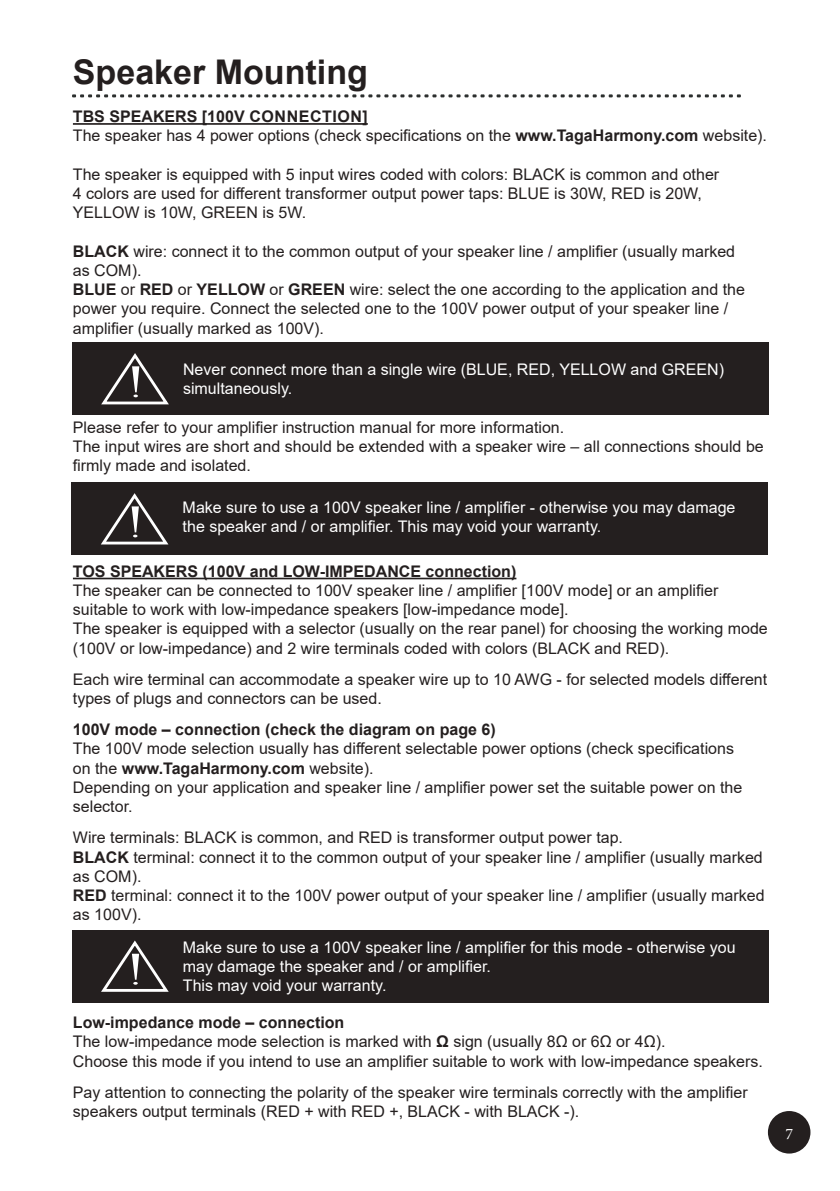
<style>
.page{position:relative;width:840px;height:1191px;background:#fff}
.page>*{position:absolute;margin:0;border:0;box-sizing:border-box;transform-origin:0 0}
.t1{font:700 34px "Arial";color:#241f1f}
.t2{font:16px/19.2px "Arial";color:#241f1f}
.t3{font:16px/19.2px "Arial";color:#fff}
.t4{font:700 16px "Arial";color:#241f1f}
.t5{font:16px "Minion Pro";color:#fff}
.s1{font-weight:700}
</style>
<div class="page">
<svg style="left:72px;top:94px;width:668px;height:3px"></svg>
<div style="left:768px;top:1112px;width:41px;height:40px;background:#241f1f;border-radius:50%"></div>
<div style="left:767px;top:1111px;width:43px;height:42px;border:2px solid #241f1f;border-radius:50%"></div>
<hr style="left:73px;top:123px;width:294px;height:2px;background:#241f1f">
<hr style="left:73px;top:577px;width:443px;height:2px;background:#241f1f">
<div style="left:72px;top:483px;width:695px;height:72px;background:#241f1f"></div>
<svg style="left:101px;top:493px;width:68px;height:52px"></svg>
<div style="left:72px;top:930px;width:696px;height:72px;background:#241f1f"></div>
<svg style="left:101px;top:940px;width:68px;height:52px"></svg>
<div style="left:72px;top:343px;width:696px;height:72px;background:#241f1f"></div>
<svg style="left:101px;top:353px;width:68px;height:52px"></svg>
<h1 class="t1" style="left:73px;top:49px;width:296px">Speaker Mounting</h1>
<p class="t2" style="left:73px;top:107px;width:695px"><span class="s1">TBS SPEAKERS [100V CONNECTION]<br></span>The speaker has 4 power options (check specifications on the <span class="s1">www.TagaHarmony.com</span> website).</p>
<p class="t2" style="left:73px;top:164px;width:647px">The speaker is equipped with 5 input wires coded with colors: BLACK is common and other<br>4 colors are used for different transformer output power taps: BLUE is 30W, RED is 20W,<br>YELLOW is 10W, GREEN is 5W.</p>
<p class="t2" style="left:73px;top:241px;width:673px"><span class="s1">BLACK</span> wire: connect it to the common output of your speaker line / amplifier (usually marked as COM).<br><span class="s1">BLUE</span> or <span class="s1">RED</span> or <span class="s1">YELLOW</span> or <span class="s1">GREEN</span> wire: select the one according to the application and the power you require. Connect the selected one to the 100V power output of your speaker line / amplifier (usually marked as 100V).</p>
<p class="t3" style="left:183px;top:359px;width:542px">Never connect more than a single wire (BLUE, RED, YELLOW and GREEN) simultaneously.</p>
<p class="t2" style="left:73px;top:417px;width:692px">Please refer to your amplifier instruction manual for more information.<br>The input wires are short and should be extended with a speaker wire – all connections should be firmly made and isolated.</p>
<p class="t3" style="left:182px;top:498px;width:554px">Make sure to use a 100V speaker line / amplifier - otherwise you may damage the speaker and / or amplifier. This may void your warranty.</p>
<p class="t4" style="left:73px;top:560px;width:444px">TOS SPEAKERS (100V and LOW-IMPEDANCE connection)</p>
<p class="t2" style="left:73px;top:580px;width:696px">The speaker can be connected to 100V speaker line / amplifier [100V mode] or an amplifier suitable to work with low-impedance speakers [low-impedance mode].<br>The speaker is equipped with a selector (usually on the rear panel) for choosing the working mode (100V or low-impedance) and 2 wire terminals coded with colors (BLACK and RED).</p>
<p class="t2" style="left:73px;top:669px;width:695px">Each wire terminal can accommodate a speaker wire up to 10 AWG - for selected models different types of plugs and connectors can be used.</p>
<p class="t4" style="left:73px;top:718px;width:424px">100V mode – connection (check the diagram on page 6)</p>
<p class="t2" style="left:73px;top:739px;width:670px">The 100V mode selection usually has different selectable power options (check specifications on the <span class="s1">www.TagaHarmony.com</span> website).<br>Depending on your application and speaker line / amplifier power set the suitable power on the selector.</p>
<p class="t2" style="left:73px;top:828px;width:692px">Wire terminals: BLACK is common, and RED is transformer output power tap.<br><span class="s1">BLACK</span> terminal: connect it to the common output of your speaker line / amplifier (usually marked as COM).<br><span class="s1">RED</span> terminal: connect it to the 100V power output of your speaker line / amplifier (usually marked as 100V).</p>
<p class="t3" style="left:183px;top:937px;width:554px">Make sure to use a 100V speaker line / amplifier for this mode - otherwise you may damage the speaker and / or amplifier.<br>This may void your warranty.</p>
<p class="t2" style="left:73px;top:1012px;width:691px"><span class="s1">Low-impedance mode – connection<br></span>The low-impedance mode selection is marked with <span class="s1">Ω</span> sign (usually 8Ω or 6Ω or 4Ω).<br>Choose this mode if you intend to use an amplifier suitable to work with low-impedance speakers.</p>
<p class="t2" style="left:73px;top:1082px;width:676px">Pay attention to connecting the polarity of the speaker wire terminals correctly with the amplifier speakers output terminals (RED + with RED +, BLACK - with BLACK -).</p>
<p class="t5" style="left:784px;top:1123px;width:9px">7</p>
</div>
